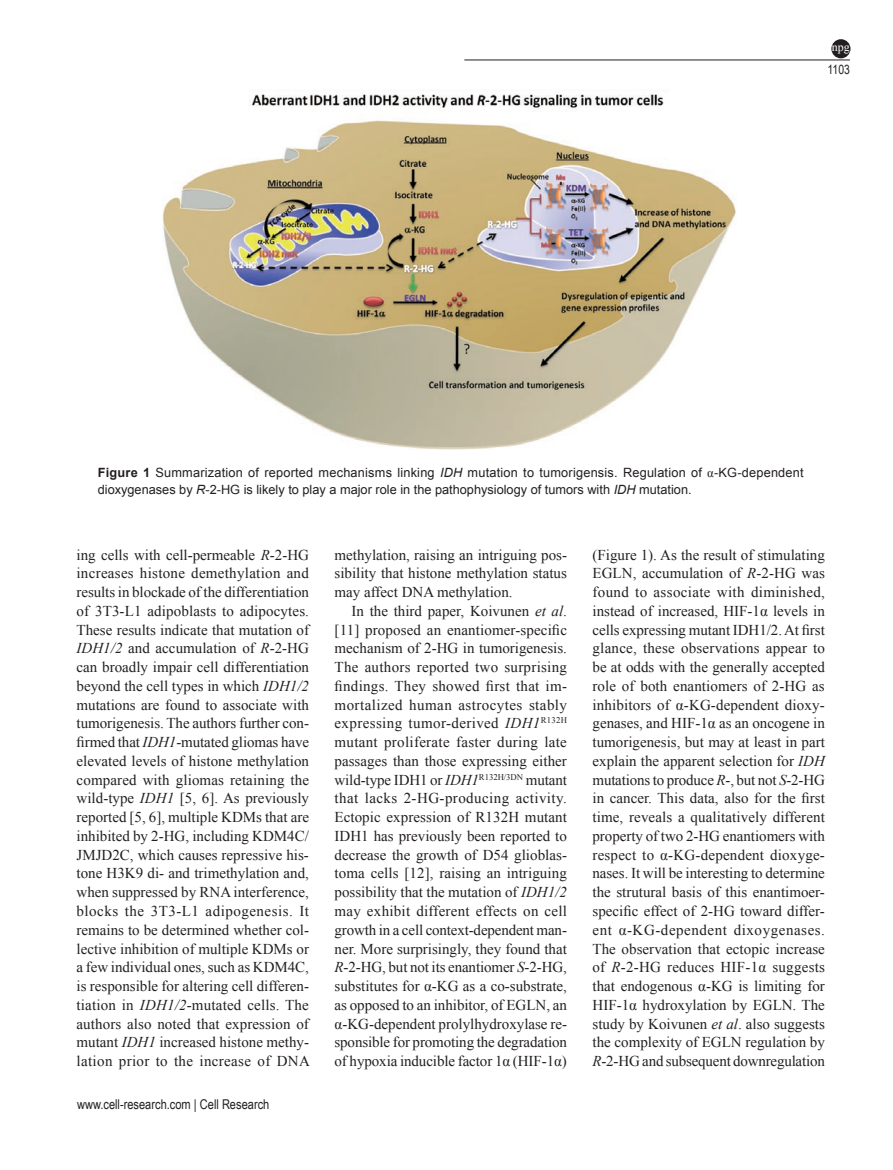
<style>
.page{position:relative;width:893px;height:1170px;background:#fff}
.page>*{position:absolute;margin:0;border:0;box-sizing:border-box;transform-origin:0 0}
.t1{font:15px/18.8px "Times New Roman";color:#231f20;text-align:justify}
.t2{font:13.5px "Arial Narrow";color:#231f20}
.t3{font:12.75px/16.5px "Arial";letter-spacing:.015em;color:#231f20}
.t4{font:12.75px "Arial Narrow";color:#231f20}
.t5{font:12px "Times New Roman";color:#fff}
.s1{font-weight:700}
.s2{font-style:italic}
.s3{font-family:"Times New Roman"}
.s4{font-style:italic;color:#222}
.s5{color:#222}
</style>
<div class="page">
<hr style="left:464px;top:60px;width:386px;height:1px;background:#231f20">
<div style="left:832px;top:40px;width:18px;height:18px;background:#231f20;border-radius:50%"></div>
<div style="left:831px;top:39px;width:19px;height:19px;border:2px solid #231f20;border-radius:50%"></div>
<img style="left:163px;top:94px;width:573px;height:355px">
<p class="t5" style="left:832px;top:39px;width:19px">npg</p>
<p class="t4" style="left:828px;top:60px;width:24px">1103</p>
<p class="t3" style="left:98px;top:464px;width:707px"><span class="s1">Figure 1</span> Summarization of reported mechanisms linking <span class="s2">IDH</span> mutation to tumorigensis. Regulation of <span class="s3">α</span>-KG-dependent dioxygenases by <span class="s2">R</span>-2-HG is likely to play a major role in the pathophysiology of tumors with <span class="s2">IDH</span> mutation.</p>
<p class="t1" style="left:77px;top:545px;width:235px">ing cells with cell-permeable <span class="s4">R</span><span class="s5">-2-HG </span>increases histone demethylation and results in blockade of the differentiation of 3T3-L1 adipoblasts to adipocytes.<br>These results indicate that mutation of <span class="s2">IDH1/2</span> and accumulation of <span class="s4">R</span><span class="s5">-2-HG </span>can broadly impair cell differentiation beyond the cell types in which <span class="s2">IDH1/2 </span>mutations are found to associate with tumorigenesis. The authors further con&shy;firmed that <span class="s2">IDH1</span>-mutated gliomas have elevated levels of histone methylation compared with gliomas retaining the wild-type <span class="s2">IDH1</span> [5, 6]. As previously reported [5, 6], multiple KDMs that are inhibited by 2-HG, including KDM4C/ JMJD2C, which causes repressive his&shy;tone H3K9 di- and trimethylation and, when suppressed by RNA interference, blocks the 3T3-L1 adipogenesis. It remains to be determined whether col&shy;lective inhibition of multiple KDMs or a few individual ones, such as KDM4C, is responsible for altering cell differen&shy;tiation in <span class="s2">IDH1/2</span>-mutated cells. The authors also noted that expression of mutant <span class="s2">IDH1</span> increased histone methy&shy;lation prior to the increase of DNA</p>
<p class="t1" style="left:335px;top:545px;width:234px">methylation, raising an intriguing pos&shy;sibility that histone methylation status may affect DNA methylation.</p>
<p class="t1" style="left:334px;top:601px;width:234px;text-indent:17px">In the third paper, Koivunen <span class="s2">et al</span>. [11] proposed an enantiomer-specific mechanism of 2-HG in tumorigenesis.<br>The authors reported two surprising findings. They showed first that im&shy;mortalized human astrocytes stably expressing tumor-derived <span class="s2">IDH1</span><sup>R132H </sup>mutant proliferate faster during late passages than those expressing either wild-type IDH1 or <span class="s2">IDH1</span><sup>R132H/3DN</sup> mutant that lacks 2-HG-producing activity.<br>Ectopic expression of R132H mutant IDH1 has previously been reported to decrease the growth of D54 glioblas&shy;toma cells [12], raising an intriguing possibility that the mutation of <span class="s2">IDH1/2 </span>may exhibit different effects on cell growth in a cell context-dependent man&shy;ner. More surprisingly, they found that <span class="s2">R</span>-2-HG, but not its enantiomer <span class="s2">S</span>-2-HG, substitutes for α-KG as a co-substrate, as opposed to an inhibitor, of EGLN, an α-KG-dependent prolylhydroxylase re&shy;sponsible for promoting the degradation of hypoxia inducible factor 1α (HIF-1α)</p>
<p class="t2" style="left:77px;top:1094px;width:194px">www.cell-research.com | Cell Research</p>
<p class="t1" style="left:592px;top:545px;width:234px">(Figure 1). As the result of stimulating EGLN, accumulation of <span class="s2">R</span>-2-HG was found to associate with diminished, instead of increased, HIF-1α levels in cells expressing mutant IDH1/2. At first glance, these observations appear to be at odds with the generally accepted role of both enantiomers of 2-HG as inhibitors of α-KG-dependent dioxy&shy;genases, and HIF-1α as an oncogene in tumorigenesis, but may at least in part explain the apparent selection for <span class="s2">IDH </span>mutations to produce <span class="s2">R</span>-, but not <span class="s2">S</span>-2-HG in cancer. This data, also for the first time, reveals a qualitatively different property of two 2-HG enantiomers with respect to α-KG-dependent dioxyge&shy;nases. It will be interesting to determine the strutural basis of this enantimoer&shy;specific effect of 2-HG toward differ&shy;ent α-KG-dependent dixoygenases.<br>The observation that ectopic increase of <span class="s2">R</span>-2-HG reduces HIF-1α suggests that endogenous α-KG is limiting for HIF-1α hydroxylation by EGLN. The study by Koivunen <span class="s2">et al</span>. also suggests the complexity of EGLN regulation by <span class="s2">R</span>-2-HG and subsequent downregulation</p>
</div>
